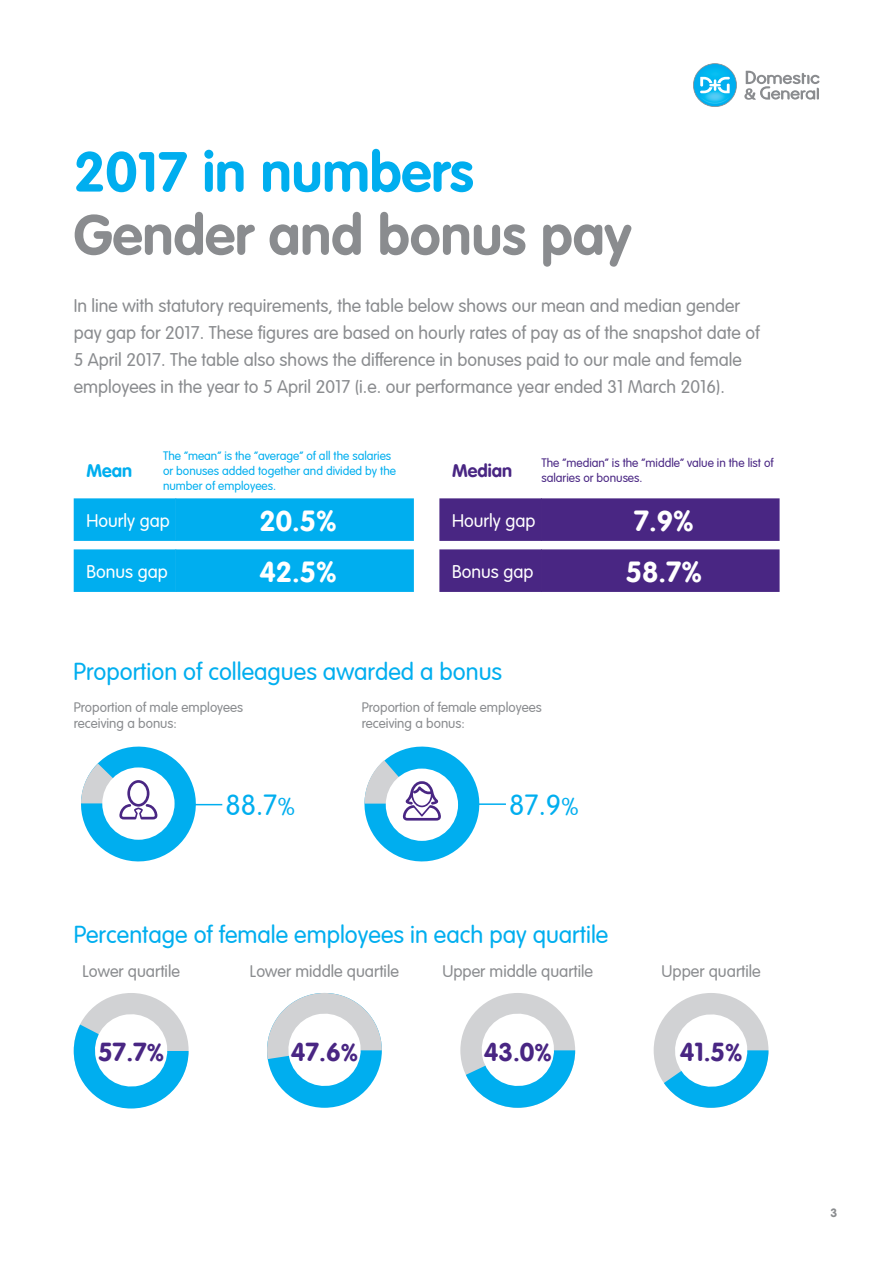
<style>
.page{position:relative;width:893px;height:1263px;background:#fff}
.page>*{position:absolute;margin:0;border:0;box-sizing:border-box;transform-origin:0 0}
.Headline{font:700 55.5px "VAG Rounded LT Pro";color:#8a8c8f}
.Headline-2{font:700 55.5px "VAG Rounded LT Pro";color:#00aeef}
.Body_4{font:700 28.5px "VAG Rounded LT Pro";color:#fff}
.Body_4-2{font:300 28.5px "VAG Rounded LT Pro";color:#00aeef}
.Big_numbers{font:700 25.5px "VAG Rounded LT Pro";color:#492683}
.Subhead_1{font:300 24px "VAG Rounded LT Pro";color:#00aeef}
.Subhead_1_copy{font:300 24px "VAG Rounded LT Pro";color:#00aeef}
.Body_1{font:300 18px/27px "VAG Rounded LT Pro";color:#8a8c8f}
.Table_body_1{font:300 18px "VAG Rounded LT Pro";color:#fff}
.Table_body_1-2{font:700 18px "VAG Rounded LT Pro";color:#492683}
.Table_body_1-3{font:700 18px "VAG Rounded LT Pro";color:#00aeef}
.Subhead_2{font:300 16.5px "VAG Rounded LT Pro";color:#8a8c8f}
.Body_3{font:300 13.5px/16.5px "VAG Rounded LT Pro";color:#8a8c8f}
.Table_body_1-4{font:300 12px/15px "VAG Rounded LT Pro";color:#00aeef}
.Table_body_1-5{font:300 12px/15px "VAG Rounded LT Pro";color:#492683}
.t1{font:700 12px "VAG Rounded LT Pro";color:#8a8c8f}
.s1{font-size:24px}
</style>
<div class="page">
<svg style="left:744px;top:71px;width:75px;height:29px"></svg>
<svg style="left:693px;top:63px;width:44px;height:44px"></svg>
<img style="left:700px;top:96px;width:30px;height:8px">
<svg style="left:74px;top:498px;width:340px;height:94px;background:#18b5f0"></svg>
<svg style="left:439px;top:498px;width:341px;height:94px;background:#5a3b8f"></svg>
<hr style="left:541px;top:498px;width:1px;height:43px;background:#492683">
<hr style="left:541px;top:549px;width:1px;height:43px;background:#492683">
<hr style="left:175px;top:498px;width:1px;height:43px;background:#00aeef">
<hr style="left:175px;top:549px;width:1px;height:43px;background:#00aeef">
<div style="left:74px;top:993px;width:115px;height:115px;background:#d1d2d4;border-radius:50%"></div>
<svg style="left:74px;top:1011px;width:115px;height:97px"></svg>
<div style="left:267px;top:993px;width:115px;height:115px;background:#00aeef;border-radius:50%"></div>
<svg style="left:267px;top:993px;width:115px;height:96px"></svg>
<div style="left:460px;top:993px;width:115px;height:115px;background:#d1d2d4;border-radius:50%"></div>
<svg style="left:466px;top:1010px;width:109px;height:98px"></svg>
<div style="left:654px;top:993px;width:114px;height:115px;background:#d1d2d4;border-radius:50%"></div>
<svg style="left:664px;top:1011px;width:104px;height:97px"></svg>
<svg style="left:81px;top:746px;width:142px;height:116px"></svg>
<svg style="left:364px;top:746px;width:142px;height:116px"></svg>
<p class="Headline-2" style="left:74px;top:137px;width:401px">2017 in numbers</p>
<p class="Headline" style="left:74px;top:200px;width:559px">Gender and bonus pay</p>
<p class="Body_1" style="left:74px;top:293px;width:688px">In line with statutory requirements, the table below shows our mean and median gender pay gap for 2017. These figures are based on hourly rates of pay as of the snapshot date of 5 April 2017. The table also shows the difference in bonuses paid to our male and female employees in the year to 5 April 2017 (i.e. our performance year ended 31 March 2016).</p>
<p class="Table_body_1-3" style="left:86px;top:459px;width:47px">Mean</p>
<p class="Table_body_1-4" style="left:163px;top:448px;width:235px">The “mean” is the “average” of all the salaries or bonuses added together and divided by the number of employees.</p>
<p class="Table_body_1-2" style="left:452px;top:459px;width:61px">Median</p>
<p class="Table_body_1-5" style="left:541px;top:456px;width:234px">The “median” is the “middle” value in the list of salaries or bonuses.</p>
<p class="Table_body_1" style="left:86px;top:510px;width:85px">Hourly gap</p>
<p class="Body_4" style="left:260px;top:502px;width:79px">20.5%</p>
<p class="Table_body_1" style="left:452px;top:510px;width:85px">Hourly gap</p>
<p class="Body_4" style="left:634px;top:502px;width:61px">7.9%</p>
<p class="Table_body_1" style="left:86px;top:561px;width:83px">Bonus gap</p>
<p class="Body_4" style="left:260px;top:553px;width:79px">42.5%</p>
<p class="Table_body_1" style="left:452px;top:561px;width:83px">Bonus gap</p>
<p class="Body_4" style="left:626px;top:553px;width:78px">58.7%</p>
<p class="Subhead_1_copy" style="left:74px;top:658px;width:430px">Proportion of colleagues awarded a bonus</p>
<p class="Body_3" style="left:74px;top:699px;width:171px">Proportion of male employees receiving a bonus:</p>
<p class="Body_3" style="left:362px;top:699px;width:182px">Proportion of female employees receiving a bonus:</p>
<p class="Body_4-2" style="left:225px;top:788px;width:71px">88.7<span class="s1">%</span></p>
<p class="Body_4-2" style="left:509px;top:788px;width:71px">87.9<span class="s1">%</span></p>
<p class="Subhead_1" style="left:74px;top:921px;width:536px">Percentage of female employees in each pay quartile</p>
<p class="Subhead_2" style="left:82px;top:961px;width:99px">Lower quartile</p>
<p class="Subhead_2" style="left:250px;top:961px;width:151px">Lower middle quartile</p>
<p class="Subhead_2" style="left:442px;top:961px;width:152px">Upper middle quartile</p>
<p class="Subhead_2" style="left:661px;top:961px;width:101px">Upper quartile</p>
<p class="Big_numbers" style="left:98px;top:1036px;width:68px">57.7<span class="s1">%</span></p>
<p class="Big_numbers" style="left:291px;top:1036px;width:69px">47.6<span class="s1">%</span></p>
<p class="Big_numbers" style="left:484px;top:1036px;width:70px">43.0<span class="s1">%</span></p>
<p class="Big_numbers" style="left:680px;top:1036px;width:64px">41.5<span class="s1">%</span></p>
<p class="t1" style="left:831px;top:1205px;width:8px">3</p>
</div>
